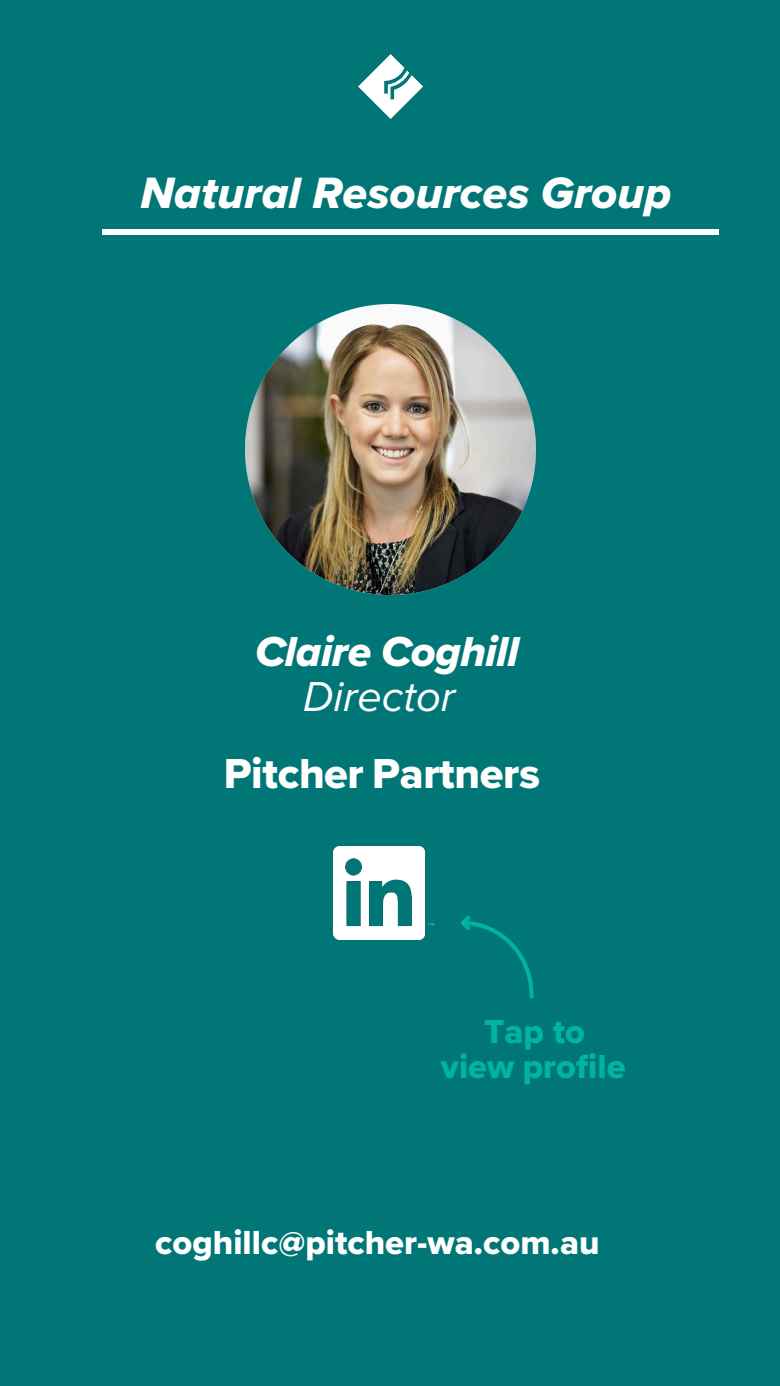
<style>
.page{position:relative;width:780px;height:1386px;background:#fff}
.page>*{position:absolute;margin:0;border:0;box-sizing:border-box;transform-origin:0 0}
.t1{font:45.5px "Proxima Nova Extrabld It";color:#fff}
.t2{font:43.4px "Proxima Nova Extrabld";letter-spacing:-.01em;color:#fff}
.t3{font:43.4px "Proxima Nova Extrabld It";letter-spacing:-.015em;color:#fff}
.t4{font:italic 43.4px "Proxima Nova";color:#fff}
.t5{font:34.56px "Proxima Nova Extrabld";color:#fff}
.t6{font:34.56px/34.6px "Proxima Nova Extrabld";color:#00b49f;text-align:center}
</style>
<div class="page">
<div style="left:0;top:0;width:779px;height:1385px;background:#007676"></div>
<img style="left:246px;top:304px;width:289px;height:290px">
<svg style="left:461px;top:915px;width:73px;height:84px"></svg>
<svg style="left:358px;top:54px;width:65px;height:65px"></svg>
<img style="left:333px;top:846px;width:100px;height:93px">
<div style="left:102px;top:229px;width:616px;height:6px;background:#fff"></div>
<h1 class="t1" style="left:140px;top:159px;width:532px">Natural Resources Group</h1>
<p class="t3" style="left:255px;top:619px;width:265px">Claire Coghill</p>
<p class="t4" style="left:303px;top:664px;width:153px">Director</p>
<p class="t2" style="left:224px;top:741px;width:318px">Pitcher Partners</p>
<p class="t6" style="left:440px;top:1013px;width:186px">Tap to<br>view profile</p>
<p class="t5" style="left:155px;top:1216px;width:445px">coghillc@pitcher-wa.com.au</p>
</div>
